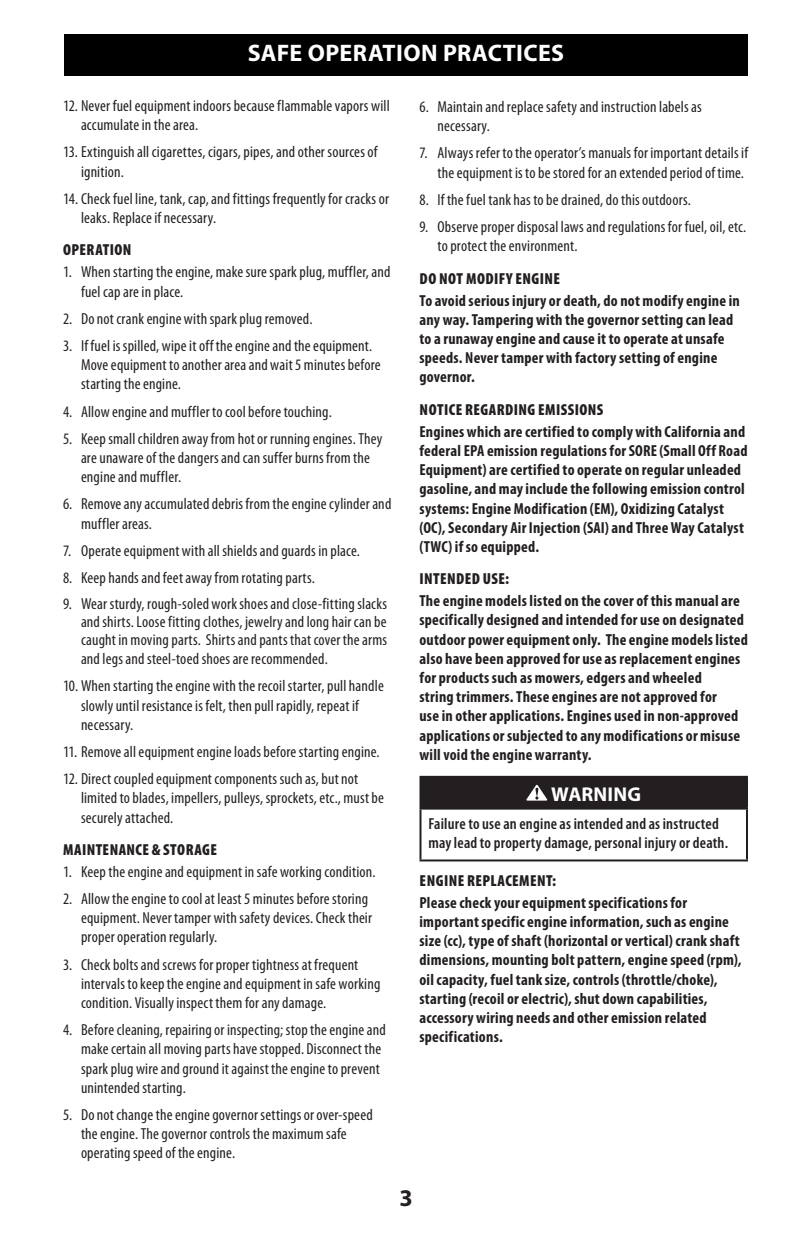
<style>
.page{position:relative;width:810px;height:1242px;background:#fff}
.page>*{position:absolute;margin:0;border:0;box-sizing:border-box;transform-origin:0 0}
.t1{font:700 24px "Myriad Pro";letter-spacing:.015em;color:#fff}
.t2{font:700 24px "Myriad Pro";color:#231f20}
.t3{font:700 20px "Myriad Pro";letter-spacing:.01em;color:#fff}
.t4{font:condensed 16px/19.2px "Myriad Pro";letter-spacing:.01em;color:#231f20}
.t5{font:700 condensed 16px/19.2px "Myriad Pro";letter-spacing:.015em;color:#231f20}
.t6{font:900 condensed 16px "Myriad Pro";letter-spacing:.025em;color:#231f20}
.t7{font:600 condensed 16px/19.2px "Myriad Pro";letter-spacing:.015em;color:#231f20}
</style>
<div class="page">
<div style="left:64px;top:34px;width:684px;height:42px;background:#000"></div>
<div style="left:420px;top:777px;width:327px;height:32px;background:#231f20"></div>
<hr style="left:420px;top:776px;width:328px;height:2px;background:#231f20">
<hr style="left:746px;top:778px;width:2px;height:30px;background:#231f20">
<hr style="left:420px;top:808px;width:328px;height:2px;background:#231f20">
<hr style="left:420px;top:810px;width:2px;height:49px;background:#231f20">
<hr style="left:746px;top:810px;width:2px;height:49px;background:#231f20">
<hr style="left:420px;top:859px;width:328px;height:2px;background:#231f20">
<svg style="left:526px;top:785px;width:22px;height:16px"></svg>
<h1 class="t1" style="left:248px;top:37px;width:318px">SAFE OPERATION PRACTICES</h1>
<p class="t4" style="left:81px;top:96px;width:310px;text-indent:-18px">12. Never fuel equipment indoors because flammable vapors will accumulate in the area.</p>
<p class="t4" style="left:81px;top:143px;width:298px;text-indent:-18px">13. Extinguish all cigarettes, cigars, pipes, and other sources of ignition.</p>
<p class="t4" style="left:81px;top:189px;width:310px;text-indent:-18px">14. Check fuel line, tank, cap, and fittings frequently for cracks or leaks. Replace if necessary.</p>
<p class="t6" style="left:63px;top:241px;width:70px">OPERATION</p>
<p class="t4" style="left:81px;top:263px;width:311px;text-indent:-18px">1. When starting the engine, make sure spark plug, muffler, and fuel cap are in place.</p>
<p class="t4" style="left:63px;top:309px;width:251px">2. Do not crank engine with spark plug removed.</p>
<p class="t4" style="left:81px;top:336px;width:301px;text-indent:-18px">3. If fuel is spilled, wipe it off the engine and the equipment.<br>Move equipment to another area and wait 5 minutes before starting the engine.</p>
<p class="t4" style="left:63px;top:402px;width:270px">4. Allow engine and muffler to cool before touching.</p>
<p class="t4" style="left:81px;top:429px;width:303px;text-indent:-18px">5. Keep small children away from hot or running engines. They are unaware of the dangers and can suffer burns from the engine and muffler.</p>
<p class="t4" style="left:81px;top:495px;width:312px;text-indent:-18px">6. Remove any accumulated debris from the engine cylinder and muffler areas.</p>
<p class="t4" style="left:63px;top:541px;width:299px">7. Operate equipment with all shields and guards in place.</p>
<p class="t4" style="left:63px;top:568px;width:253px">8. Keep hands and feet away from rotating parts.</p>
<p class="t4" style="left:81px;top:595px;width:308px;line-height:18.4px;text-align:justify;text-indent:-18px">9. Wear sturdy, rough-soled work shoes and close-fitting slacks and shirts. Loose fitting clothes, jewelry and long hair can be caught in moving parts. Shirts and pants that cover the arms and legs and steel-toed shoes are recommended.</p>
<p class="t4" style="left:81px;top:677px;width:304px;text-indent:-18px">10. When starting the engine with the recoil starter, pull handle slowly until resistance is felt, then pull rapidly, repeat if necessary.</p>
<p class="t4" style="left:63px;top:742px;width:318px">11. Remove all equipment engine loads before starting engine.</p>
<p class="t4" style="left:81px;top:770px;width:305px;text-indent:-18px">12. Direct coupled equipment components such as, but not limited to blades, impellers, pulleys, sprockets, etc., must be securely attached.</p>
<p class="t6" style="left:63px;top:841px;width:155px">MAINTENANCE &amp; STORAGE</p>
<p class="t4" style="left:63px;top:862px;width:314px">1. Keep the engine and equipment in safe working condition.</p>
<p class="t4" style="left:81px;top:889px;width:293px;text-indent:-18px">2. Allow the engine to cool at least 5 minutes before storing equipment. Never tamper with safety devices. Check their proper operation regularly.</p>
<p class="t4" style="left:81px;top:955px;width:301px;text-indent:-18px">3. Check bolts and screws for proper tightness at frequent intervals to keep the engine and equipment in safe working condition. Visually inspect them for any damage.</p>
<p class="t4" style="left:81px;top:1021px;width:306px;text-indent:-18px">4. Before cleaning, repairing or inspecting; stop the engine and make certain all moving parts have stopped. Disconnect the spark plug wire and ground it against the engine to prevent unintended starting.</p>
<p class="t4" style="left:81px;top:1105px;width:293px;text-indent:-18px">5. Do not change the engine governor settings or over-speed the engine. The governor controls the maximum safe operating speed of the engine.</p>
<p class="t4" style="left:437px;top:98px;width:266px;text-indent:-18px">6. Maintain and replace safety and instruction labels as necessary.</p>
<p class="t4" style="left:419px;top:144px;width:330px;text-align:right">7. Always refer to the operator’s manuals for important details if the equipment is to be stored for an extended period of time.</p>
<p class="t4" style="left:419px;top:190px;width:273px">8. If the fuel tank has to be drained, do this outdoors.</p>
<p class="t4" style="left:437px;top:218px;width:310px;text-indent:-18px">9. Observe proper disposal laws and regulations for fuel, oil, etc. to protect the environment.</p>
<p class="t6" style="left:420px;top:269px;width:142px">DO NOT MODIFY ENGINE</p>
<p class="t5" style="left:419px;top:290px;width:322px">To avoid serious injury or death, do not modify engine in any way. Tampering with the governor setting can lead to a runaway engine and cause it to operate at unsafe speeds. Never tamper with factory setting of engine governor.</p>
<p class="t6" style="left:420px;top:400px;width:185px">NOTICE REGARDING EMISSIONS</p>
<p class="t5" style="left:419px;top:421px;width:330px">Engines which are certified to comply with California and federal EPA emission regulations for SORE (Small Off Road Equipment) are certified to operate on regular unleaded gasoline, and may include the following emission control systems: Engine Modification (EM), Oxidizing Catalyst (OC), Secondary Air Injection (SAI) and Three Way Catalyst (TWC) if so equipped.</p>
<p class="t6" style="left:420px;top:570px;width:91px">INTENDED USE:</p>
<p class="t5" style="left:419px;top:591px;width:330px">The engine models listed on the cover of this manual are specifically designed and intended for use on designated outdoor power equipment only. The engine models listed also have been approved for use as replacement engines for products such as mowers, edgers and wheeled<br>string trimmers. These engines are not approved for<br>use in other applications. Engines used in non-approved applications or subjected to any modifications or misuse will void the engine warranty.</p>
<p class="t3" style="left:551px;top:781px;width:91px">WARNING</p>
<p class="t7" style="left:428px;top:813px;width:301px">Failure to use an engine as intended and as instructed may lead to property damage, personal injury or death.</p>
<p class="t6" style="left:420px;top:871px;width:138px">ENGINE REPLACEMENT:</p>
<p class="t5" style="left:419px;top:893px;width:323px">Please check your equipment specifications for important specific engine information, such as engine size (cc), type of shaft (horizontal or vertical) crank shaft dimensions, mounting bolt pattern, engine speed (rpm), oil capacity, fuel tank size, controls (throttle/choke), starting (recoil or electric), shut down capabilities, accessory wiring needs and other emission related specifications.</p>
<h1 class="t2" style="left:399px;top:1182px;width:15px">3</h1>
</div>
